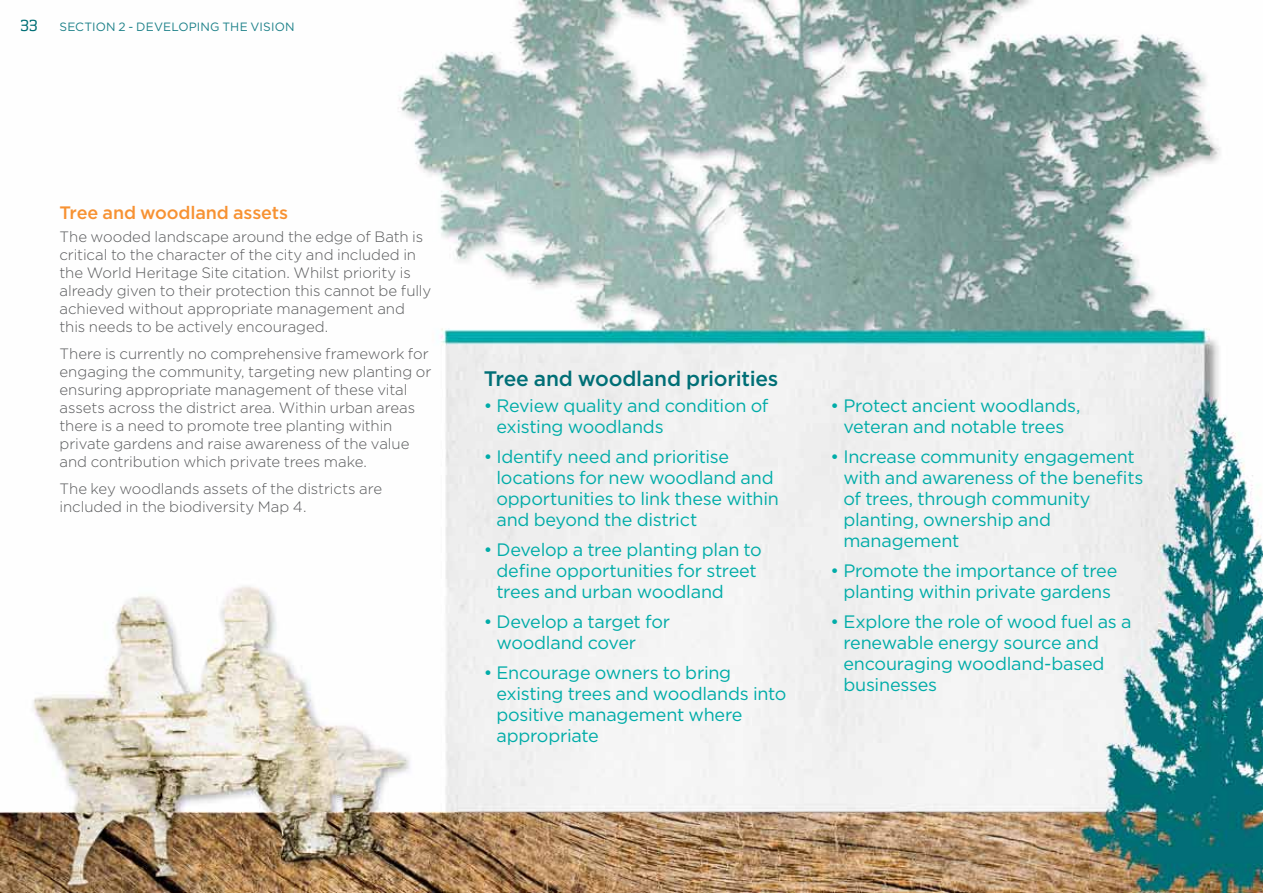
<style>
.page{position:relative;width:1263px;height:893px;background:#fff}
.page>*{position:absolute;margin:0;border:0;box-sizing:border-box;transform-origin:0 0}
.t1{font:500 21px "Gotham";letter-spacing:-.01em;color:#006f76}
.t2{font:18px/21px "Gotham";letter-spacing:-.01em;color:#00aca8}
.t3{font:500 18px "Gotham";letter-spacing:-.01em;color:#f79233}
.t4{font:300 15px/18px "Gotham";letter-spacing:-.005em;color:#58595b}
.t5{font:15px "Soho Pro";color:#006f76}
.t6{font:12px "Gotham";letter-spacing:.015em;color:#1d8189}
</style>
<div class="page">
<img style="left:1px;top:0;width:1262px;height:893px">
<img style="left:0;top:0;width:1px;height:893px">
<p class="t5" style="left:20px;top:16px;width:19px">33</p>
<p class="t6" style="left:60px;top:20px;width:236px">section 2 - developing the vision</p>
<p class="t3" style="left:59px;top:203px;width:230px">Tree and woodland assets</p>
<p class="t4" style="left:60px;top:228px;width:373px">The wooded landscape around the edge of Bath is critical to the character of the city and included in the World Heritage Site citation. Whilst priority is already given to their protection this cannot be fully achieved without appropriate management and this needs to be actively encouraged.</p>
<p class="t4" style="left:60px;top:345px;width:373px">There is currently no comprehensive framework for engaging the community, targeting new planting or ensuring appropriate management of these vital assets across the district area. Within urban areas there is a need to promote tree planting within private gardens and raise awareness of the value and contribution which private trees make.</p>
<p class="t4" style="left:60px;top:480px;width:324px">The key woodlands assets of the districts are included in the biodiversity Map 4.</p>
<p class="t1" style="left:484px;top:367px;width:296px">Tree and woodland priorities</p>
<p class="t2" style="left:496px;top:395px;width:274px;text-indent:-13px">• Review quality and condition of existing woodlands</p>
<p class="t2" style="left:496px;top:446px;width:284px;text-indent:-13px">• I dentify need and prioritise locations for new woodland and opportunities to link these within and beyond the district</p>
<p class="t2" style="left:496px;top:539px;width:267px;text-indent:-13px">• Develop a tree planting plan to define opportunities for street trees and urban woodland</p>
<p class="t2" style="left:496px;top:611px;width:175px;text-indent:-13px">• Develop a target for woodland cover</p>
<p class="t2" style="left:496px;top:662px;width:291px;text-indent:-13px">• Encourage owners to bring existing trees and woodlands into positive management where appropriate</p>
<p class="t2" style="left:831px;top:394px;width:251px;text-align:center">• Protect ancient woodlands, veteran and notable trees</p>
<p class="t2" style="left:843px;top:445px;width:302px;text-indent:-13px">• I ncrease community engagement with and awareness of the benefits of trees, through community planting, ownership and management</p>
<p class="t2" style="left:831px;top:559px;width:288px;text-align:center">• Promote the importance of tree planting within private gardens</p>
<p class="t2" style="left:843px;top:611px;width:290px;text-indent:-13px">• Explore the role of wood fuel as a renewable energy source and encouraging woodland-based businesses</p>
</div>
